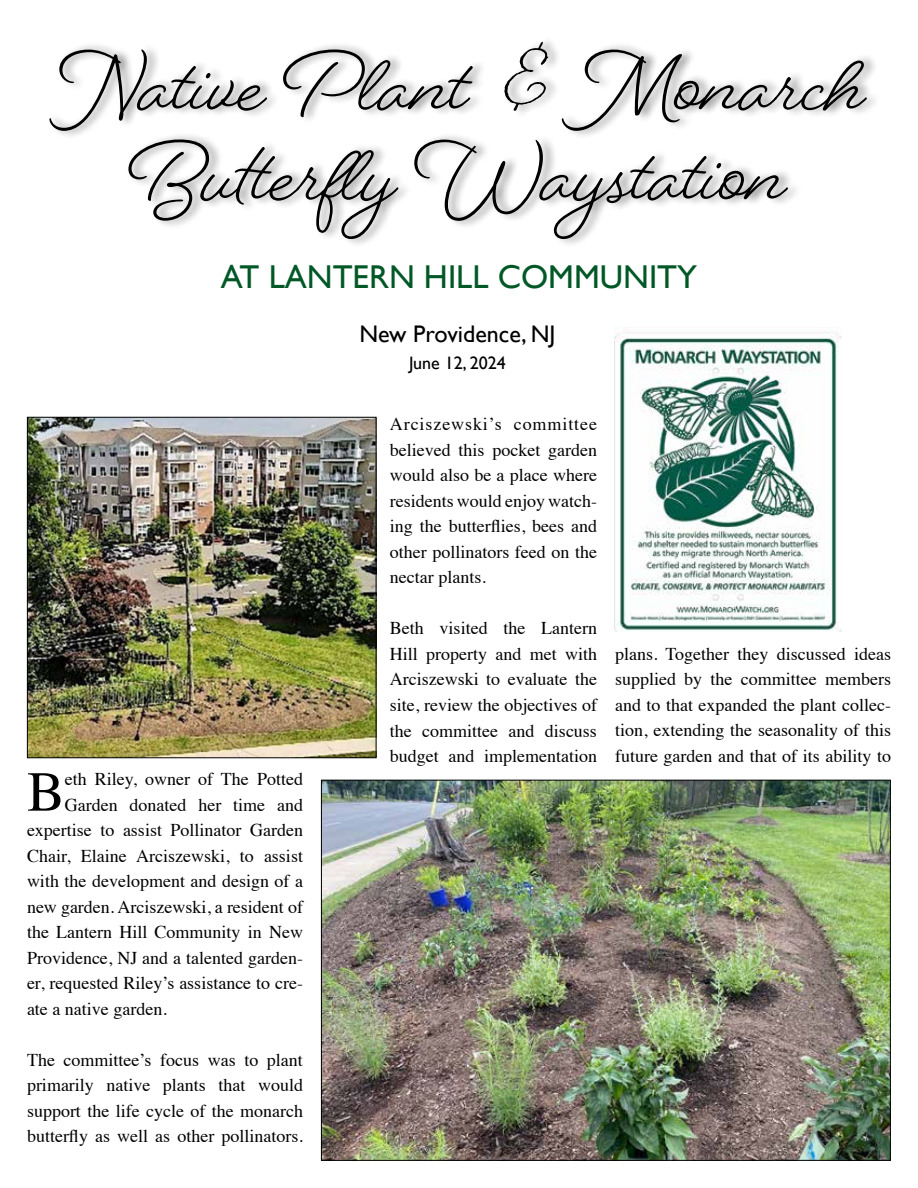
<style>
.page{position:relative;width:918px;height:1188px;background:#fff}
.page>*{position:absolute;margin:0;border:0;box-sizing:border-box;transform-origin:0 0}
.t1{font:700 90px/90px "Beloved Script";color:#000;text-align:center}
.t2{font:56.55px "Times";color:#000}
.t3{font:33px "Gill Sans";color:#005826}
.t4{font:24px "Gill Sans";color:#000}
.t5{font:18px/25.5px "Times";color:#000;text-align:justify}
.t6{font:18px "Gill Sans";color:#000}
.s1{font-family:"Madelinette";font-weight:400}
</style>
<div class="page">
<div style="left:48px;top:35px;width:833px;height:213px;background:#000;opacity:.5"></div>
<img style="left:323px;top:782px;width:566px;height:377px">
<img style="left:615px;top:327px;width:227px;height:305px">
<img style="left:29px;top:419px;width:345px;height:337px">
<div style="left:27px;top:417px;width:349px;height:341px;border:1px solid #000"></div>
<h1 class="t1" style="left:50px;top:32px;width:817px">Native Plant <span class="s1">&amp;</span> Monarch<br>Butterfly Waystation</h1>
<h3 class="t3" style="left:221px;top:257px;width:478px">AT LANTERN HILL COMMUNITY</h3>
<h3 class="t4" style="left:359px;top:320px;width:198px">New Providence, NJ</h3>
<p class="t6" style="left:409px;top:352px;width:98px">June 12, 2024</p>
<h2 class="t2" style="left:27px;top:739px;width:39px">B</h2>
<p class="t5" style="left:65px;top:765px;width:240px">eth Riley, owner of The Potted</p>
<p class="t5" style="left:65px;top:790px;width:240px">Garden donated her time and</p>
<p class="t5" style="left:27px;top:816px;width:278px">expertise to assist Pollinator Garden</p>
<p class="t5" style="left:27px;top:841px;width:278px">Chair, Elaine Arciszewski, to assist</p>
<p class="t5" style="left:27px;top:867px;width:278px">with the development and design of a</p>
<p class="t5" style="left:27px;top:892px;width:277px">new garden. Arciszewski, a resident of</p>
<p class="t5" style="left:27px;top:918px;width:278px">the Lantern Hill Community in New</p>
<p class="t5" style="left:27px;top:943px;width:277px">Providence, NJ and a talented garden-</p>
<p class="t5" style="left:27px;top:969px;width:278px">er, requested Riley’s assistance to cre-</p>
<p class="t5" style="left:27px;top:994px;width:141px">ate a native garden.</p>
<p class="t5" style="left:27px;top:1045px;width:278px">The committee’s focus was to plant primarily native plants that would support the life cycle of the monarch butterfly as well as other pollinators.</p>
<p class="t5" style="left:390px;top:410px;width:209px">Arciszewski’s committee believed this pocket garden would also be a place where residents would enjoy watch&shy;ing the butterflies, bees and other pollinators feed on the nectar plants.</p>
<p class="t5" style="left:390px;top:614px;width:209px">Beth visited the Lantern Hill property and met with Arciszewski to evaluate the site, review the objectives of the committee and discuss budget and implementation</p>
<p class="t5" style="left:615px;top:640px;width:278px">plans. Together they discussed ideas supplied by the committee members and to that expanded the plant collec&shy;tion, extending the seasonality of this future garden and that of its ability to</p>
</div>
